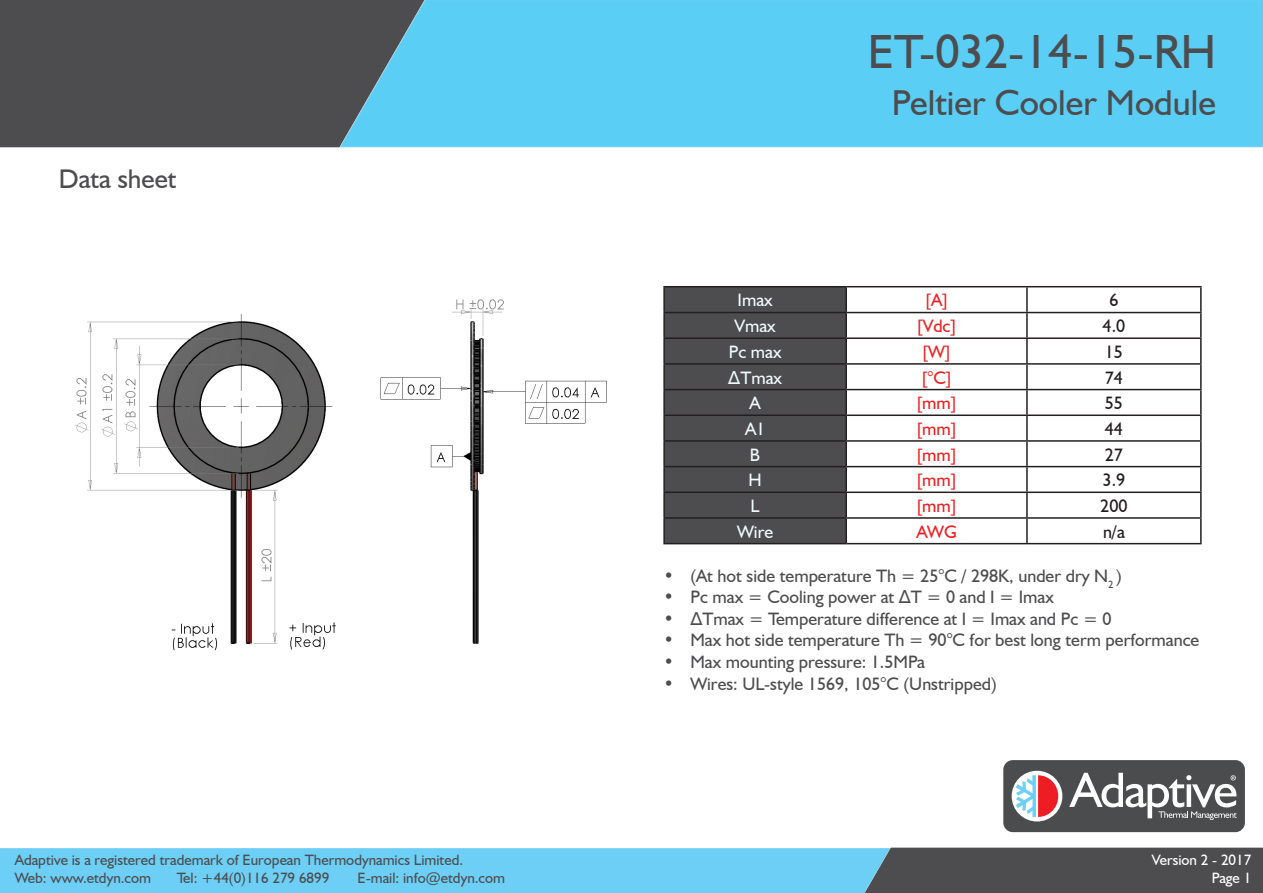
<style>
.page{position:relative;width:1263px;height:893px;background:#fff}
.page>*{position:absolute;margin:0;border:0;box-sizing:border-box;transform-origin:0 0}
.t1{font:48px "Humanist 521 BT";color:#4d4d4f}
.t2{font:36px "Humanist 521 BT";color:#4d4d4f}
.t3{font:27px "Humanist 521 BT";color:#4d4d4f}
.t4{font:18px "Humanist 521 BT";color:#4d4d4f}
.t5{font:18px "Humanist 521 BT";color:#ee2123}
.t6{font:18px "Humanist 521 BT";color:#f0f9fb}
.t7{font:18px "Humanist 521 BT";color:#231f20}
.t8{font:15px/18px "Humanist 521 BT";color:#4d4d4f}
.t9{font:15px "Humanist 521 BT";color:#fff}
</style>
<div class="page">
<div style="left:428px;top:0;width:835px;height:148px;background:#5bcef6"></div>
<svg style="left:0;top:0;width:428px;height:148px;background:#4f5b62"></svg>
<svg style="left:0;top:847px;width:1263px;height:46px;background:#66a8c4"></svg>
<div style="left:1003px;top:760px;width:242px;height:72px;background:#4b4c4d;border-radius:10px"></div>
<div style="left:1012px;top:771px;width:50px;height:50px;background:#fff;border-radius:50%"></div>
<svg style="left:1016px;top:775px;width:42px;height:42px"></svg>
<svg style="left:1069px;top:773px;width:167px;height:47px"></svg>
<img style="left:75px;top:299px;width:532px;height:352px">
<div style="left:665px;top:287px;width:180px;height:256px;background:#4d4d50"></div>
<hr style="left:663px;top:286px;width:183px;height:1px;background:#231f20">
<hr style="left:663px;top:287px;width:2px;height:25px;background:#231f20">
<hr style="left:846px;top:286px;width:181px;height:1px;background:#231f20">
<hr style="left:845px;top:287px;width:2px;height:25px;background:#231f20">
<hr style="left:1027px;top:286px;width:174px;height:1px;background:#231f20">
<hr style="left:1026px;top:287px;width:2px;height:25px;background:#231f20">
<hr style="left:663px;top:312px;width:183px;height:1px;background:#231f20">
<hr style="left:663px;top:313px;width:2px;height:24px;background:#231f20">
<hr style="left:846px;top:312px;width:181px;height:1px;background:#231f20">
<hr style="left:845px;top:313px;width:2px;height:24px;background:#231f20">
<hr style="left:1027px;top:312px;width:174px;height:1px;background:#231f20">
<hr style="left:1026px;top:313px;width:2px;height:24px;background:#231f20">
<hr style="left:663px;top:337px;width:183px;height:2px;background:#231f20">
<hr style="left:663px;top:339px;width:2px;height:24px;background:#231f20">
<hr style="left:846px;top:337px;width:181px;height:2px;background:#231f20">
<hr style="left:845px;top:339px;width:2px;height:24px;background:#231f20">
<hr style="left:1027px;top:337px;width:174px;height:2px;background:#231f20">
<hr style="left:1026px;top:339px;width:2px;height:24px;background:#231f20">
<hr style="left:663px;top:363px;width:183px;height:2px;background:#231f20">
<hr style="left:663px;top:365px;width:2px;height:24px;background:#231f20">
<hr style="left:846px;top:363px;width:181px;height:2px;background:#231f20">
<hr style="left:845px;top:365px;width:2px;height:24px;background:#231f20">
<hr style="left:1027px;top:363px;width:174px;height:2px;background:#231f20">
<hr style="left:1026px;top:365px;width:2px;height:24px;background:#231f20">
<hr style="left:663px;top:389px;width:183px;height:1px;background:#231f20">
<hr style="left:663px;top:390px;width:2px;height:24px;background:#231f20">
<hr style="left:846px;top:389px;width:181px;height:1px;background:#231f20">
<hr style="left:845px;top:390px;width:2px;height:24px;background:#231f20">
<hr style="left:1027px;top:389px;width:174px;height:1px;background:#231f20">
<hr style="left:1026px;top:390px;width:2px;height:24px;background:#231f20">
<hr style="left:663px;top:414px;width:183px;height:2px;background:#231f20">
<hr style="left:663px;top:416px;width:2px;height:24px;background:#231f20">
<hr style="left:846px;top:414px;width:181px;height:2px;background:#231f20">
<hr style="left:845px;top:416px;width:2px;height:24px;background:#231f20">
<hr style="left:1027px;top:414px;width:174px;height:2px;background:#231f20">
<hr style="left:1026px;top:416px;width:2px;height:24px;background:#231f20">
<hr style="left:663px;top:440px;width:183px;height:2px;background:#231f20">
<hr style="left:663px;top:442px;width:2px;height:24px;background:#231f20">
<hr style="left:846px;top:440px;width:181px;height:2px;background:#231f20">
<hr style="left:845px;top:442px;width:2px;height:24px;background:#231f20">
<hr style="left:1027px;top:440px;width:174px;height:2px;background:#231f20">
<hr style="left:1026px;top:442px;width:2px;height:24px;background:#231f20">
<hr style="left:663px;top:466px;width:183px;height:1px;background:#231f20">
<hr style="left:663px;top:467px;width:2px;height:25px;background:#231f20">
<hr style="left:846px;top:466px;width:181px;height:1px;background:#231f20">
<hr style="left:845px;top:467px;width:2px;height:25px;background:#231f20">
<hr style="left:1027px;top:466px;width:174px;height:1px;background:#231f20">
<hr style="left:1026px;top:467px;width:2px;height:25px;background:#231f20">
<hr style="left:663px;top:492px;width:183px;height:1px;background:#231f20">
<hr style="left:663px;top:493px;width:2px;height:24px;background:#231f20">
<hr style="left:846px;top:492px;width:181px;height:1px;background:#231f20">
<hr style="left:845px;top:493px;width:2px;height:24px;background:#231f20">
<hr style="left:1027px;top:492px;width:174px;height:1px;background:#231f20">
<hr style="left:1026px;top:493px;width:2px;height:24px;background:#231f20">
<hr style="left:663px;top:517px;width:183px;height:2px;background:#231f20">
<hr style="left:663px;top:519px;width:2px;height:24px;background:#231f20">
<hr style="left:846px;top:517px;width:181px;height:2px;background:#231f20">
<hr style="left:845px;top:519px;width:2px;height:24px;background:#231f20">
<hr style="left:1027px;top:517px;width:174px;height:2px;background:#231f20">
<hr style="left:1026px;top:519px;width:2px;height:24px;background:#231f20">
<svg style="left:1200px;top:287px;width:1px;height:256px"></svg>
<hr style="left:663px;top:543px;width:183px;height:1px;background:#231f20">
<hr style="left:846px;top:543px;width:181px;height:1px;background:#231f20">
<hr style="left:1027px;top:543px;width:174px;height:1px;background:#231f20">
<p class="t3" style="left:59px;top:162px;width:119px">Data sheet</p>
<p class="t8" style="left:15px;top:851px;width:450px">Adaptive is a registered trademark of European Thermodynamics Limited.<br>Web: www.etdyn.com</p>
<p class="t8" style="left:177px;top:869px;width:154px">Tel: +44(0)116 279 6899</p>
<p class="t8" style="left:358px;top:869px;width:149px">E-mail: info@etdyn.com</p>
<h1 class="t1" style="left:868px;top:22px;width:350px">ET-032-14-15-RH</h1>
<h2 class="t2" style="left:892px;top:81px;width:326px">Peltier Cooler Module</h2>
<p class="t6" style="left:738px;top:289px;width:37px">Imax</p>
<p class="t5" style="left:925px;top:289px;width:24px">[A]</p>
<p class="t7" style="left:1109px;top:289px;width:11px">6</p>
<p class="t6" style="left:734px;top:315px;width:43px">Vmax</p>
<p class="t5" style="left:917px;top:315px;width:41px">[Vdc]</p>
<p class="t7" style="left:1102px;top:315px;width:24px">4.0</p>
<p class="t6" style="left:729px;top:341px;width:54px">Pc max</p>
<p class="t5" style="left:922px;top:341px;width:30px">[W]</p>
<p class="t7" style="left:1105px;top:341px;width:20px">15</p>
<p class="t6" style="left:728px;top:366px;width:55px">ΔTmax</p>
<p class="t5" style="left:922px;top:366px;width:31px">[°C]</p>
<p class="t7" style="left:1105px;top:366px;width:20px">74</p>
<p class="t6" style="left:749px;top:392px;width:13px">A</p>
<p class="t5" style="left:917px;top:392px;width:41px">[mm]</p>
<p class="t7" style="left:1105px;top:392px;width:20px">55</p>
<p class="t6" style="left:745px;top:418px;width:22px">A1</p>
<p class="t5" style="left:917px;top:418px;width:41px">[mm]</p>
<p class="t7" style="left:1105px;top:418px;width:20px">44</p>
<p class="t6" style="left:750px;top:443px;width:12px">B</p>
<p class="t5" style="left:917px;top:443px;width:41px">[mm]</p>
<p class="t7" style="left:1105px;top:443px;width:20px">27</p>
<p class="t6" style="left:748px;top:469px;width:15px">H</p>
<p class="t5" style="left:917px;top:469px;width:41px">[mm]</p>
<p class="t7" style="left:1102px;top:469px;width:24px">3.9</p>
<p class="t6" style="left:751px;top:495px;width:11px">L</p>
<p class="t5" style="left:917px;top:495px;width:41px">[mm]</p>
<p class="t7" style="left:1100px;top:495px;width:29px">200</p>
<p class="t6" style="left:737px;top:520px;width:38px">Wire</p>
<p class="t5" style="left:916px;top:520px;width:42px">AWG</p>
<p class="t7" style="left:1103px;top:520px;width:23px">n/a</p>
<p class="t4" style="left:663px;top:564px;width:460px">• (At hot side temperature Th = 25°C / 298K, under dry N<sub>2</sub> )</p>
<p class="t4" style="left:663px;top:586px;width:392px">• Pc max = Cooling power at ΔT = 0 and I = Imax</p>
<p class="t4" style="left:663px;top:608px;width:450px">• ΔTmax = Temperature difference at I = Imax and Pc = 0</p>
<p class="t4" style="left:663px;top:629px;width:537px">• Max hot side temperature Th = 90°C for best long term performance</p>
<p class="t4" style="left:663px;top:651px;width:263px">• Max mounting pressure: 1.5MPa</p>
<p class="t4" style="left:663px;top:672px;width:335px">• Wires: UL-style 1569, 105°C (Unstripped)</p>
<p class="t9" style="left:1152px;top:851px;width:101px">Version 2 - 2017</p>
<p class="t9" style="left:1212px;top:869px;width:41px">Page 1</p>
</div>
